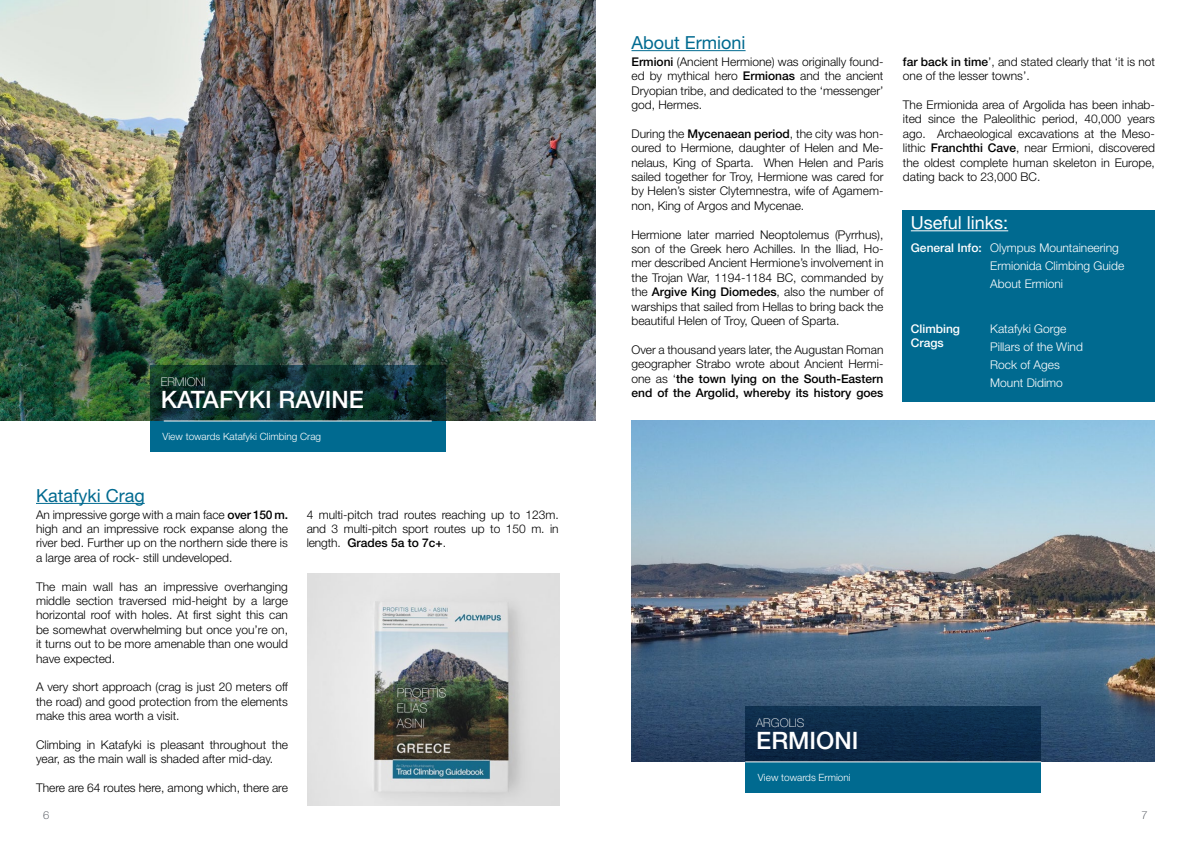
<style>
.page{position:relative;width:1191px;height:842px;background:#fff}
.page>*{position:absolute;margin:0;border:0;box-sizing:border-box;transform-origin:0 0}
.t1{font:500 24px "Helvetica Neue LT Std";color:#fff}
.t2{font:18px "Helvetica Neue LT Std";color:#006a90}
.t3{font:18px "Helvetica Neue LT Std";color:#fff}
.t4{font:300 12px/14.4px "Helvetica Neue LT Std";color:#000;text-align:justify}
.t5{font:300 12px/18px "Helvetica Neue LT Std";color:#fff}
.t6{font:500 12px/14.4px "Helvetica Neue LT Std";color:#fff}
.t7{font:100 12px "Helvetica Neue LT Std";color:#fff}
.t8{font:100 11px "Helvetica Neue LT Std";color:#2e333c}
.t9{font:300 10px "Helvetica Neue LT Std";color:#fff}
.s1{font-weight:500}
</style>
<div class="page">
<hr style="left:36px;top:503px;width:109px;height:1px;background:#006a90">
<hr style="left:631px;top:50px;width:114px;height:1px;background:#006a90">
<img style="left:0;top:0;width:595px;height:421px">
<svg style="left:150px;top:366px;width:296px;height:55px"></svg>
<div style="left:150px;top:421px;width:296px;height:31px;background:#006a90"></div>
<hr style="left:164px;top:420px;width:268px;height:1px;background:#fff">
<img style="left:631px;top:420px;width:524px;height:342px">
<div style="left:903px;top:210px;width:252px;height:192px;background:#006a90"></div>
<div style="left:745px;top:706px;width:296px;height:56px;background:#0d2b49"></div>
<div style="left:745px;top:762px;width:296px;height:31px;background:#006a90"></div>
<hr style="left:745px;top:761px;width:296px;height:1px;background:#fff">
<hr style="left:911px;top:230px;width:97px;height:1px;background:#fff">
<img style="left:307px;top:573px;width:252px;height:233px">
<p class="t7" style="left:161px;top:375px;width:47px">ERMIONI</p>
<h1 class="t1" style="left:161px;top:385px;width:205px">KATAFYKI RAVINE</h1>
<p class="t9" style="left:162px;top:430px;width:160px">View towards Katafyki Climbing Crag</p>
<h2 class="t2" style="left:36px;top:484px;width:110px">Katafyki Crag</h2>
<p class="t4" style="left:36px;top:507px;width:253px">An impressive gorge with a main face <span class="s1">over 150 m. </span>high and an impressive rock expanse along the river bed. Further up on the northern side there is a large area of rock- still undeveloped.</p>
<p class="t4" style="left:36px;top:579px;width:253px">The main wall has an impressive overhanging middle section traversed mid-height by a large horizontal roof with holes. At first sight this can be somewhat overwhelming but once you’re on, it turns out to be more amenable than one would have expected.</p>
<p class="t4" style="left:36px;top:680px;width:253px">A very short approach (crag is just 20 meters off the road) and good protection from the elements make this area worth a visit.</p>
<p class="t4" style="left:36px;top:737px;width:253px">Climbing in Katafyki is pleasant throughout the year, as the main wall is shaded after mid-day.</p>
<p class="t4" style="left:36px;top:780px;width:253px">There are 64 routes here, among which, there are</p>
<p class="t4" style="left:307px;top:507px;width:253px">4 multi-pitch trad routes reaching up to 123m. and 3 multi-pitch sport routes up to 150 m. in length. <span class="s1">Grades 5a to 7c+</span>.</p>
<h2 class="t2" style="left:631px;top:32px;width:116px">About Ermioni</h2>
<p class="t4" style="left:631px;top:54px;width:253px"><span class="s1">Ermioni</span> (Ancient Hermione) was originally found&shy;ed by mythical hero <span class="s1">Ermionas</span> and the ancient Dryopian tribe, and dedicated to the ‘messenger’ god, Hermes.</p>
<p class="t4" style="left:631px;top:126px;width:253px">During the <span class="s1">Mycenaean period</span>, the city was hon&shy;oured to Hermione, daughter of Helen and Me&shy;nelaus, King of Sparta. When Helen and Paris sailed together for Troy, Hermione was cared for by Helen’s sister Clytemnestra, wife of Agamem&shy;non, King of Argos and Mycenae.</p>
<p class="t4" style="left:631px;top:227px;width:253px">Hermione later married Neoptolemus (Pyrrhus), son of the Greek hero Achilles. In the Iliad, Ho&shy;mer described Ancient Hermione’s involvement in the Trojan War, 1194-1184 BC, commanded by the <span class="s1">Argive King Diomedes</span>, also the number of warships that sailed from Hellas to bring back the beautiful Helen of Troy, Queen of Sparta.</p>
<p class="t4" style="left:631px;top:342px;width:253px">Over a thousand years later, the Augustan Roman geographer Strabo wrote about Ancient Hermi&shy;one as ‘<span class="s1">the town lying on the South-Eastern end of the Argolid, whereby its history goes</span></p>
<p class="t4" style="left:903px;top:54px;width:253px"><span class="s1">far back in time</span>’, and stated clearly that ‘it is not one of the lesser towns’.</p>
<p class="t4" style="left:903px;top:97px;width:253px">The Ermionida area of Argolida has been inhab&shy;ited since the Paleolithic period, 40,000 years ago. Archaeological excavations at the Meso&shy;lithic <span class="s1">Franchthi Cave</span>, near Ermioni, discovered the oldest complete human skeleton in Europe, dating back to 23,000 BC.</p>
<h2 class="t3" style="left:911px;top:212px;width:99px">Useful links:</h2>
<p class="t5" style="left:990px;top:238px;width:136px">Olympus Mountaineering<br>Ermionida Climbing Guide<br>About Ermioni</p>
<p class="t5" style="left:990px;top:319px;width:94px">Katafyki Gorge<br>Pillars of the Wind<br>Rock of Ages<br>Mount Didimo</p>
<p class="t6" style="left:911px;top:240px;width:72px">General Info:</p>
<p class="t6" style="left:911px;top:321px;width:51px">Climbing<br>Crags</p>
<p class="t7" style="left:756px;top:716px;width:50px">ARGOLIS</p>
<h1 class="t1" style="left:756px;top:726px;width:104px">ERMIONI</h1>
<p class="t9" style="left:758px;top:771px;width:94px">View towards Ermioni</p>
<p class="t8" style="left:43px;top:809px;width:8px">6</p>
<p class="t8" style="left:1141px;top:809px;width:8px">7</p>
</div>
